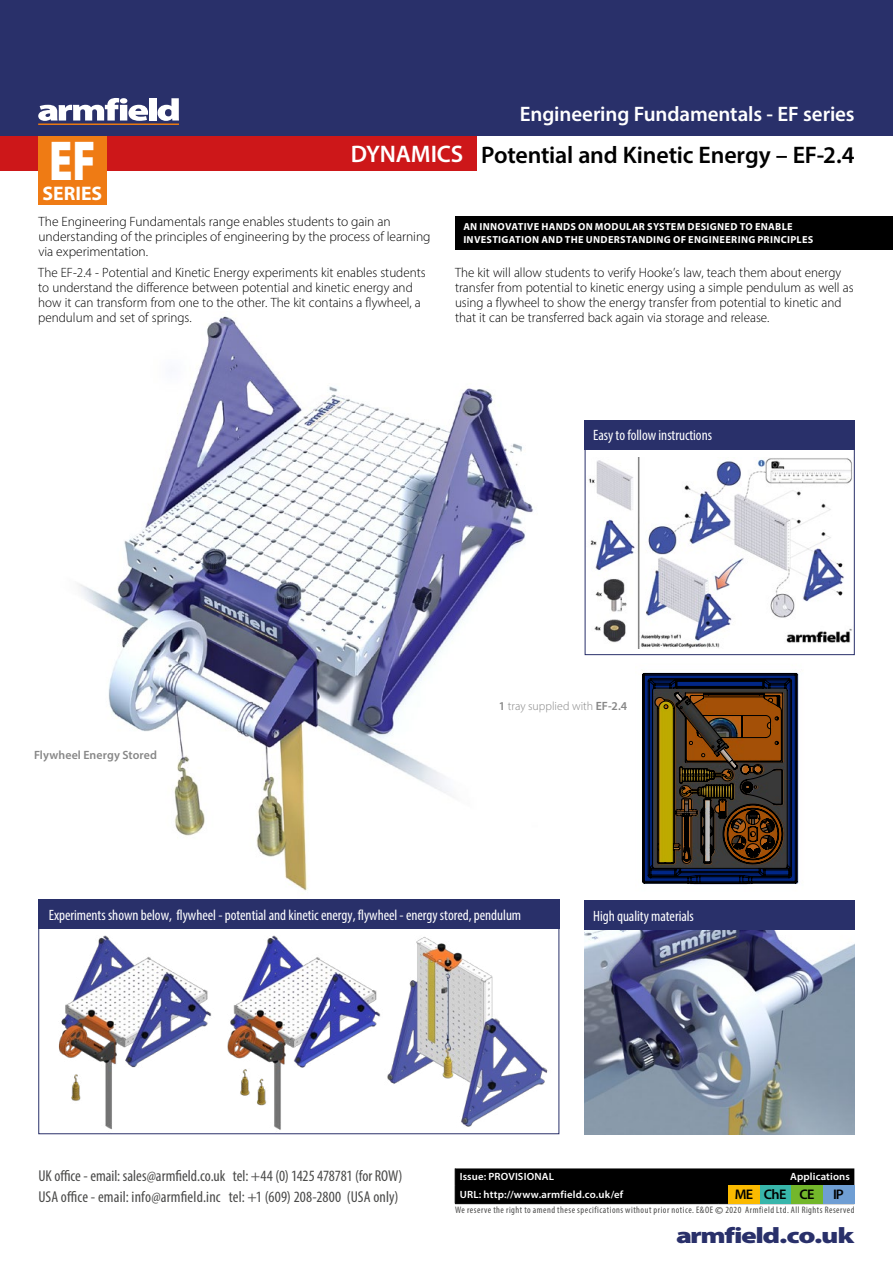
<style>
.page{position:relative;width:893px;height:1263px;background:#fff}
.page>*{position:absolute;margin:0;border:0;box-sizing:border-box;transform-origin:0 0}
.t1{font:900 56.55px "Myriad Pro";color:#fff;scale:.75 1}
.t2{font:600 24px "Myriad Pro";letter-spacing:-.005em;color:#000}
.HeadingSOLID{font:600 24px "Myriad Pro";letter-spacing:-.005em;color:#fff}
.t3{font:900 22.35px "Myriad Pro";letter-spacing:-.045em;color:#29306a;scale:1.3 1}
.t4{font:600 21px "Myriad Pro";letter-spacing:-.005em;color:#fff}
.t5{font:700 19.65px "Myriad Pro";color:#fff}
.t6{font:condensed 15.75px/20.9px "Myriad Pro";letter-spacing:.005em;color:#4a4a49}
.HeadingSOLID-2{font:condensed 15px "Myriad Pro";letter-spacing:-.005em;color:#fff}
.t7{font:600 13.95px "Myriad Pro";letter-spacing:-.055em;color:#000}
.BOX_text{font:300 13.5px/15px "Myriad Pro";color:#000}
.Body_copy{font:300 13.5px/15px "Myriad Pro";color:#000}
.Body_copy-2{font:300 12px "Myriad Pro";letter-spacing:.005em;color:#878787}
.Body_copy-3{font:600 12px "Myriad Pro";letter-spacing:.01em;color:#878787}
.t8{font:600 10.5px "Myriad Pro";letter-spacing:.015em;color:#fff}
.t9{font:700 10.2px/13px "Myriad Pro";color:#fff}
.t10{font:condensed 9.45px "Myriad Pro";letter-spacing:.05em;color:#4a4a49}
.s1{font-weight:600}
.s2{font-weight:600;font-stretch:normal;font-size:10.8px}
</style>
<div class="page">
<div style="left:0;top:0;width:893px;height:136px;background:#29306a"></div>
<div style="left:455px;top:1168px;width:399px;height:35px;background:#000"></div>
<hr style="left:455px;top:1203px;width:263px;height:1px;background:#000">
<hr style="left:718px;top:1203px;width:136px;height:1px;background:#000">
<div style="left:728px;top:1185px;width:32px;height:18px;background:#fbba00"></div>
<div style="left:760px;top:1185px;width:31px;height:18px;background:#38b6ab"></div>
<div style="left:791px;top:1185px;width:32px;height:18px;background:#73b72b"></div>
<div style="left:823px;top:1185px;width:31px;height:18px;background:#6f9ed4"></div>
<div style="left:0;top:136px;width:476px;height:34px;background:#cd1719"></div>
<img style="left:585px;top:930px;width:270px;height:204px">
<img style="left:79px;top:316px;width:481px;height:596px">
<img style="left:643px;top:672px;width:156px;height:213px">
<svg style="left:642px;top:673px;width:155px;height:210px;background:#413323"></svg>
<svg style="left:38px;top:98px;width:110px;height:23px"></svg>
<div style="left:149px;top:98px;width:7px;height:23px;background:#fff"></div>
<svg style="left:157px;top:98px;width:22px;height:23px"></svg>
<hr style="left:38px;top:123px;width:141px;height:2px;background:#ef7b10">
<div style="left:38px;top:136px;width:68px;height:68px;background:#ef7b14"></div>
<img style="left:589px;top:457px;width:263px;height:191px">
<div style="left:585px;top:444px;width:270px;height:211px;border:1px solid #29306a"></div>
<div style="left:585px;top:900px;width:270px;height:30px;background:#29306a"></div>
<div style="left:38px;top:899px;width:521px;height:30px;background:#29306a"></div>
<div style="left:585px;top:420px;width:270px;height:30px;background:#29306a"></div>
<img style="left:420px;top:930px;width:140px;height:204px">
<div style="left:455px;top:216px;width:438px;height:33px;background:#000"></div>
<img style="left:38px;top:930px;width:117px;height:204px">
<img style="left:155px;top:935px;width:265px;height:199px">
<h3 class="t4" style="left:520px;top:100px;width:336px">Engineering Fundamentals - EF series</h3>
<h1 class="t1" style="left:49px;top:123px;width:64px">EF</h1>
<h3 class="t5" style="left:43px;top:180px;width:61px">SERIES</h3>
<p class="Body_copy" style="left:38px;top:214px;width:394px">The Engineering Fundamentals range enables students to gain an understanding of the principles of engineering by the process of learning via experimentation.</p>
<p class="HeadingSOLID" style="left:351px;top:139px;width:114px">DYNAMICS</p>
<p class="t2" style="left:481px;top:140px;width:375px">Potential and Kinetic Energy – EF-2.4</p>
<p class="t9" style="left:463px;top:220px;width:352px">AN INNOVATIVE HANDS ON MODULAR SYSTEM DESIGNED TO ENABLE<br>INVESTIGATION AND THE UNDERSTANDING OF ENGINEERING PRINCIPLES</p>
<p class="BOX_text" style="left:38px;top:265px;width:389px">The EF-2.4 - Potential and Kinetic Energy experiments kit enables students to understand the difference between potential and kinetic energy and how it can transform from one to the other. The kit contains a flywheel, a pendulum and set of springs.</p>
<p class="BOX_text" style="left:455px;top:265px;width:400px">The kit will allow students to verify Hooke’s law, teach them about energy transfer from potential to kinetic energy using a simple pendulum as well as using a flywheel to show the energy transfer from potential to kinetic and that it can be transferred back again via storage and release.</p>
<p class="HeadingSOLID-2" style="left:593px;top:426px;width:120px">Easy to follow instructions</p>
<p class="Body_copy-3" style="left:34px;top:747px;width:124px">Flywheel Energy Stored</p>
<p class="Body_copy-2" style="left:499px;top:698px;width:130px"><span class="s1">1</span> tray supplied with <span class="s1">EF-2.4</span></p>
<p class="HeadingSOLID-2" style="left:49px;top:906px;width:474px">Experiments shown below, flywheel - potential and kinetic energy, flywheel - energy stored, pendulum</p>
<p class="HeadingSOLID-2" style="left:593px;top:906px;width:102px">High quality materials</p>
<p class="t6" style="left:38px;top:1165px;width:366px">UK office - email: sales@armfield.co.uk tel: +44 (0) 1425 478781 (for ROW)<br>USA office - email: info@armfield.inc tel: +1 (609) 208-2800 (USA only)</p>
<p class="t8" style="left:460px;top:1170px;width:96px">Issue: PROVISIONAL</p>
<p class="t8" style="left:790px;top:1170px;width:61px">Applications</p>
<p class="t8" style="left:460px;top:1187px;width:165px">URL: http://www.armfield.co.uk/ef</p>
<p class="t7" style="left:735px;top:1185px;width:81px">ME ChE CE</p>
<p class="t7" style="left:833px;top:1185px;width:12px">IP</p>
<h3 class="t3" style="left:676px;top:1220px;width:138px">armfield.co.uk</h3>
<p class="t10" style="left:455px;top:1204px;width:401px">We reserve the right to amend these specifications without prior notice. E&amp;OE <span class="s2">©</span> 2020 Armfield Ltd. All Rights Reserved</p>
</div>
